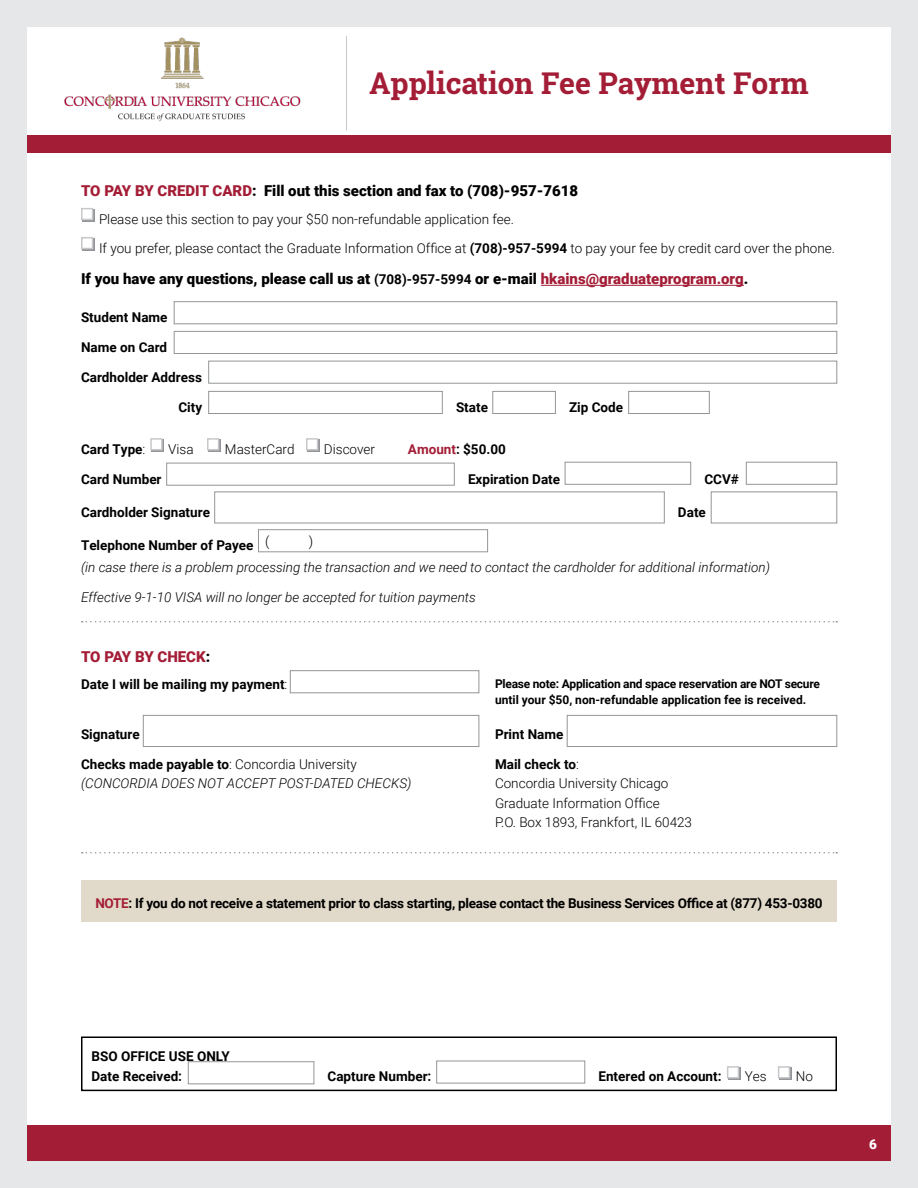
<style>
.page{position:relative;width:918px;height:1188px;background:#fff}
.page>*{position:absolute;margin:0;border:0;box-sizing:border-box;transform-origin:0 0}
.t1{font:700 30px "Roboto Slab";color:#a41d36}
.t2{font:900 15px "Roboto";color:#000}
.t3{font:900 15px "Roboto";letter-spacing:-.005em;color:#a41d36}
.t4{font:300 13.5px/19.5px "Roboto";color:#000}
.t5{font:700 13.5px/19.5px "Roboto";color:#000}
.t6{font:italic 300 13.5px/19.5px "Roboto";color:#000}
.t7{font:700 13.5px "Roboto";letter-spacing:-.02em;color:#000}
.t8{font:900 13.5px "Roboto";color:#fff}
.t9{font:700 12px/16.5px "Roboto";letter-spacing:-.02em;color:#000}
.s1{color:#a41d36}
.s2{font-weight:700}
.s3{font-weight:700;font-size:13.5px}
.s4{font-weight:300}
.s5{color:#000}
.s6{font-weight:700;font-style:normal}
.s7{font-style:normal}
</style>
<div class="page">
<div style="left:27px;top:135px;width:864px;height:18px;background:#a41d36"></div>
<div style="left:27px;top:1125px;width:864px;height:36px;background:#a41d36"></div>
<div style="left:0;top:0;width:918px;height:1188px;border:27px solid #e6e7e8"></div>
<hr style="left:346px;top:36px;width:1px;height:94px;background:#c7c8ca">
<img style="left:64px;top:37px;width:237px;height:85px">
<hr style="left:541px;top:285px;width:45px;height:1px;background:#a41d36">
<hr style="left:586px;top:285px;width:158px;height:1px;background:#a41d36">
<div style="left:82px;top:209px;width:12px;height:12px;background:#9ea0a3"></div>
<div style="left:81px;top:208px;width:12px;height:12px;background:#fff;border:2px solid #c7c8ca"></div>
<div style="left:82px;top:238px;width:12px;height:12px;background:#a1a3a5"></div>
<div style="left:81px;top:237px;width:12px;height:12px;background:#fff;border:2px solid #c7c8ca"></div>
<div style="left:143px;top:715px;width:336px;height:32px;border:1px solid #939598"></div>
<div style="left:567px;top:715px;width:270px;height:32px;border:1px solid #939598"></div>
<div style="left:290px;top:670px;width:189px;height:23px;border:1px solid #939598"></div>
<svg style="left:82px;top:621px;width:755px;height:1px"></svg>
<div style="left:151px;top:439px;width:13px;height:13px;background:#abadaf"></div>
<div style="left:150px;top:438px;width:13px;height:12px;background:#fff;border:2px solid #c7c8ca"></div>
<div style="left:208px;top:439px;width:12px;height:13px;background:#abadaf"></div>
<div style="left:207px;top:438px;width:12px;height:12px;background:#fff;border:2px solid #c7c8ca"></div>
<div style="left:307px;top:439px;width:13px;height:13px;background:#a3a5a8"></div>
<div style="left:306px;top:438px;width:12px;height:12px;background:#fff;border:2px solid #c7c8ca"></div>
<div style="left:166px;top:463px;width:288px;height:22px;border:1px solid #939598"></div>
<div style="left:565px;top:462px;width:126px;height:22px;border:1px solid #939598"></div>
<div style="left:746px;top:462px;width:91px;height:22px;border:1px solid #939598"></div>
<div style="left:214px;top:492px;width:450px;height:31px;border:1px solid #939598"></div>
<div style="left:711px;top:492px;width:126px;height:31px;border:1px solid #939598"></div>
<div style="left:258px;top:530px;width:230px;height:22px;border:1px solid #939598"></div>
<div style="left:174px;top:302px;width:663px;height:22px;border:1px solid #939598"></div>
<div style="left:174px;top:331px;width:663px;height:23px;border:1px solid #939598"></div>
<div style="left:208px;top:361px;width:629px;height:22px;border:1px solid #939598"></div>
<div style="left:208px;top:391px;width:234px;height:23px;border:1px solid #939598"></div>
<div style="left:493px;top:391px;width:63px;height:23px;border:1px solid #939598"></div>
<div style="left:628px;top:391px;width:82px;height:23px;border:1px solid #939598"></div>
<svg style="left:82px;top:852px;width:755px;height:2px"></svg>
<div style="left:81px;top:880px;width:756px;height:42px;background:#e1daca"></div>
<div style="left:81px;top:1036px;width:756px;height:55px;border:2px solid #000"></div>
<div style="left:188px;top:1062px;width:126px;height:22px;border:1px solid #939598"></div>
<div style="left:436px;top:1061px;width:149px;height:22px;border:1px solid #939598"></div>
<div style="left:728px;top:1067px;width:12px;height:13px;background:#939598"></div>
<div style="left:727px;top:1066px;width:12px;height:13px;background:#fff;border:2px solid #c7c8ca"></div>
<div style="left:779px;top:1067px;width:12px;height:13px;background:#939598"></div>
<div style="left:778px;top:1066px;width:12px;height:13px;background:#fff;border:2px solid #c7c8ca"></div>
<h1 class="t1" style="left:369px;top:62px;width:441px">Application Fee Payment Form</h1>
<p class="t2" style="left:81px;top:180px;width:499px"><span class="s1">TO PAY BY CREDIT CARD</span>: Fill out this section and fax to (708)-957-7618</p>
<p class="t4" style="left:99px;top:205px;width:738px;line-height:28.5px">Please use this section to pay your $50 non-refundable application fee.<br>If you prefer, please contact the Graduate Information Office at <span class="s2">(708)-957-5994</span> to pay your fee by credit card over the phone.</p>
<p class="t2" style="left:81px;top:268px;width:669px">If you have any questions, please call us at <span class="s3">(708)-957-5994</span> or e-mail <span class="s1">hkains@graduateprogram.org</span>.</p>
<p class="t5" style="left:81px;top:307px;width:88px">Student Name</p>
<p class="t5" style="left:81px;top:337px;width:88px">Name on Card</p>
<p class="t5" style="left:81px;top:367px;width:122px">Cardholder Address</p>
<p class="t5" style="left:178px;top:397px;width:25px">City</p>
<p class="t5" style="left:456px;top:397px;width:33px">State</p>
<p class="t5" style="left:569px;top:397px;width:56px">Zip Code</p>
<p class="t5" style="left:81px;top:439px;width:66px">Card Type<span class="s4">:</span></p>
<p class="t4" style="left:168px;top:439px;width:27px">Visa</p>
<p class="t4" style="left:225px;top:439px;width:71px">MasterCard</p>
<p class="t4" style="left:324px;top:439px;width:53px">Discover</p>
<p class="t5" style="left:408px;top:439px;width:99px"><span class="s1">Amount</span>: $50.00</p>
<p class="t5" style="left:81px;top:469px;width:82px">Card Number</p>
<p class="t5" style="left:468px;top:469px;width:94px">Expiration Date</p>
<p class="t5" style="left:704px;top:469px;width:36px">CCV#</p>
<p class="t5" style="left:81px;top:502px;width:131px">Cardholder Signature</p>
<p class="t5" style="left:678px;top:502px;width:29px">Date</p>
<p class="t5" style="left:81px;top:535px;width:174px">Telephone Number of Payee</p>
<p class="t6" style="left:81px;top:557px;width:691px">(in case there is a problem processing the transaction and we need to contact the cardholder for additional information)</p>
<p class="t6" style="left:81px;top:587px;width:396px">Effective 9-1-10 VISA will no longer be accepted for tuition payments</p>
<p class="t4" style="left:265px;top:531px;width:6px">(</p>
<p class="t4" style="left:309px;top:531px;width:6px">)</p>
<p class="t3" style="left:81px;top:646px;width:131px">TO PAY BY CHECK<span class="s5">:</span></p>
<p class="t5" style="left:81px;top:674px;width:208px">Date I will be mailing my payment<span class="s4">:</span></p>
<p class="t9" style="left:495px;top:675px;width:327px">Please note: Application and space reservation are NOT secure until your $50, non-refundable application fee is received.</p>
<p class="t5" style="left:81px;top:724px;width:60px">Signature</p>
<p class="t6" style="left:81px;top:754px;width:332px"><span class="s6">Checks made payable to</span><span class="s7">: Concordia University </span>(CONCORDIA DOES NOT ACCEPT POST-DATED CHECKS)</p>
<p class="t5" style="left:495px;top:724px;width:70px">Print Name</p>
<p class="t4" style="left:495px;top:754px;width:199px"><span class="s2">Mail check to</span>:<br>Concordia University Chicago<br>Graduate Information Office<br>P.O. Box 1893, Frankfort, IL 60423</p>
<p class="t7" style="left:95px;top:894px;width:729px"><span class="s1">NOTE</span>: If you do not receive a statement prior to class starting, please contact the Business Services Office at (877) 453-0380</p>
<p class="t5" style="left:91px;top:1046px;width:140px">BSO OFFICE USE ONLY<br>Date Received:</p>
<p class="t5" style="left:328px;top:1066px;width:105px">Capture Number:</p>
<p class="t5" style="left:599px;top:1066px;width:125px">Entered on Account:</p>
<p class="t4" style="left:745px;top:1066px;width:23px">Yes</p>
<p class="t4" style="left:796px;top:1066px;width:19px">No</p>
<p class="t8" style="left:869px;top:1134px;width:9px">6</p>
</div>
